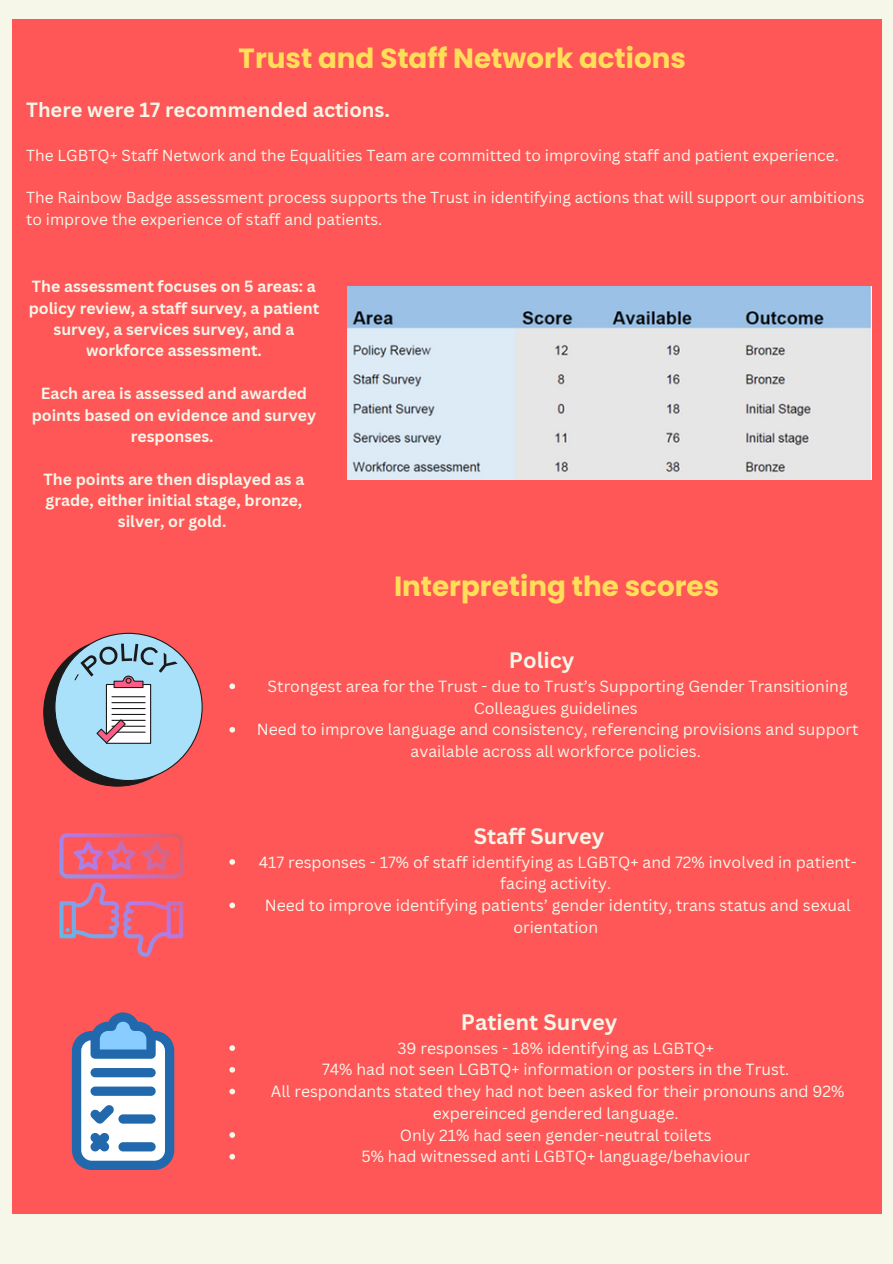
<style>
.page{position:relative;width:893px;height:1264px;background:#fff}
.page>*{position:absolute;margin:0;border:0;box-sizing:border-box;transform-origin:0 0}
.t1{font:700 27.75px "Poppins";color:#ffde59}
.t2{font:700 21.75px "Canva Sans";color:#f6f6e9}
.t3{font:700 19.95px "Canva Sans";color:#f6f6e9}
.t4{font:15.75px/21.8px "Canva Sans";color:#f6f6e9;text-align:center}
.t5{font:700 15.75px/21.3px "Canva Sans";color:#f6f6e9;text-align:center}
.t6{font:15.45px/21.3px "Canva Sans";color:#f6f6e9}
</style>
<div class="page">
<div style="left:0;top:0;width:892px;height:1263px;background:#f6f6e9"></div>
<div style="left:12px;top:19px;width:869px;height:1194px;background:#ff5757"></div>
<img style="left:348px;top:286px;width:523px;height:193px">
<div style="left:44px;top:639px;width:147px;height:147px;background:#1a1a1a;border-radius:50%"></div>
<div style="left:55px;top:633px;width:147px;height:147px;background:#aae1fa;border-radius:50%"></div>
<div style="left:106px;top:684px;width:45px;height:59px;background:#fff"></div>
<div style="left:106px;top:684px;width:45px;height:59px;border:1px solid #1a1a1a"></div>
<svg style="left:96px;top:695px;width:50px;height:48px"></svg>
<svg style="left:74px;top:643px;width:104px;height:44px"></svg>
<svg style="left:59px;top:833px;width:124px;height:123px"></svg>
<svg style="left:72px;top:1012px;width:102px;height:157px;background:#a3b0cd"></svg>
<div style="left:118px;top:1114px;width:38px;height:9px;background:#2169ac;border-radius:5px"></div>
<div style="left:118px;top:1142px;width:38px;height:9px;background:#2169ac;border-radius:5px"></div>
<div style="left:90px;top:1068px;width:66px;height:9px;background:#2169ac;border-radius:5px"></div>
<div style="left:90px;top:1086px;width:66px;height:9px;background:#2169ac;border-radius:5px"></div>
<svg style="left:229px;top:683px;width:6px;height:6px"></svg>
<svg style="left:229px;top:727px;width:6px;height:5px"></svg>
<svg style="left:229px;top:859px;width:6px;height:5px"></svg>
<svg style="left:229px;top:902px;width:6px;height:6px"></svg>
<svg style="left:229px;top:1045px;width:6px;height:5px"></svg>
<svg style="left:229px;top:1067px;width:6px;height:5px"></svg>
<svg style="left:229px;top:1088px;width:6px;height:6px"></svg>
<svg style="left:229px;top:1132px;width:6px;height:5px"></svg>
<svg style="left:229px;top:1153px;width:6px;height:6px"></svg>
<h1 class="t1" style="left:238px;top:39px;width:448px">Trust and Staff Network actions</h1>
<h2 class="t3" style="left:26px;top:95px;width:365px">There were 17 recommended actions.</h2>
<p class="t6" style="left:26px;top:144px;width:814px">The LGBTQ+ Staff Network and the Equalities Team are committed to improving staff and patient experience.</p>
<p class="t6" style="left:26px;top:187px;width:839px">The Rainbow Badge assessment process supports the Trust in identifying actions that will support our ambitions to improve the experience of staff and patients.</p>
<h2 class="t5" style="left:29px;top:275px;width:292px">The assessment focuses on 5 areas: a policy review, a staff survey, a patient survey, a services survey, and a workforce assessment.</h2>
<p class="t5" style="left:32px;top:382px;width:286px">Each area is assessed and awarded points based on evidence and survey responses.</p>
<p class="t5" style="left:44px;top:468px;width:262px">The points are then displayed as a grade, either initial stage, bronze, silver, or gold.</p>
<h3 class="t1" style="left:394px;top:566px;width:327px">Interpreting the scores</h3>
<h3 class="t2" style="left:509px;top:644px;width:67px">Policy</h3>
<h3 class="t4" style="left:267px;top:675px;width:581px">Strongest area for the Trust - due to Trust’s Supporting Gender Transitioning<br>Colleagues guidelines</h3>
<p class="t4" style="left:257px;top:718px;width:603px">Need to improve language and consistency, referencing provisions and support available across all workforce policies.</p>
<p class="t2" style="left:473px;top:820px;width:132px">Staff Survey</p>
<h2 class="t4" style="left:259px;top:850px;width:599px">417 responses - 17% of staff identifying as LGBTQ+ and 72% involved in patient&shy;facing activity.</h2>
<p class="t4" style="left:265px;top:894px;width:587px">Need to improve identifying patients’ gender identity, trans status and sexual orientation</p>
<p class="t2" style="left:461px;top:1006px;width:158px">Patient Survey</p>
<p class="t4" style="left:397px;top:1036px;width:318px">39 responses - 18% identifying as LGBTQ+</p>
<h2 class="t4" style="left:322px;top:1058px;width:469px">74% had not seen LGBTQ+ information or posters in the Trust.</h2>
<p class="t4" style="left:271px;top:1080px;width:575px">All respondants stated they had not been asked for their pronouns and 92% expereinced gendered language.</p>
<p class="t4" style="left:399px;top:1123px;width:313px">Only 21% had seen gender-neutral toilets</p>
<p class="t4" style="left:361px;top:1145px;width:390px">5% had witnessed anti LGBTQ+ language/behaviour</p>
</div>
